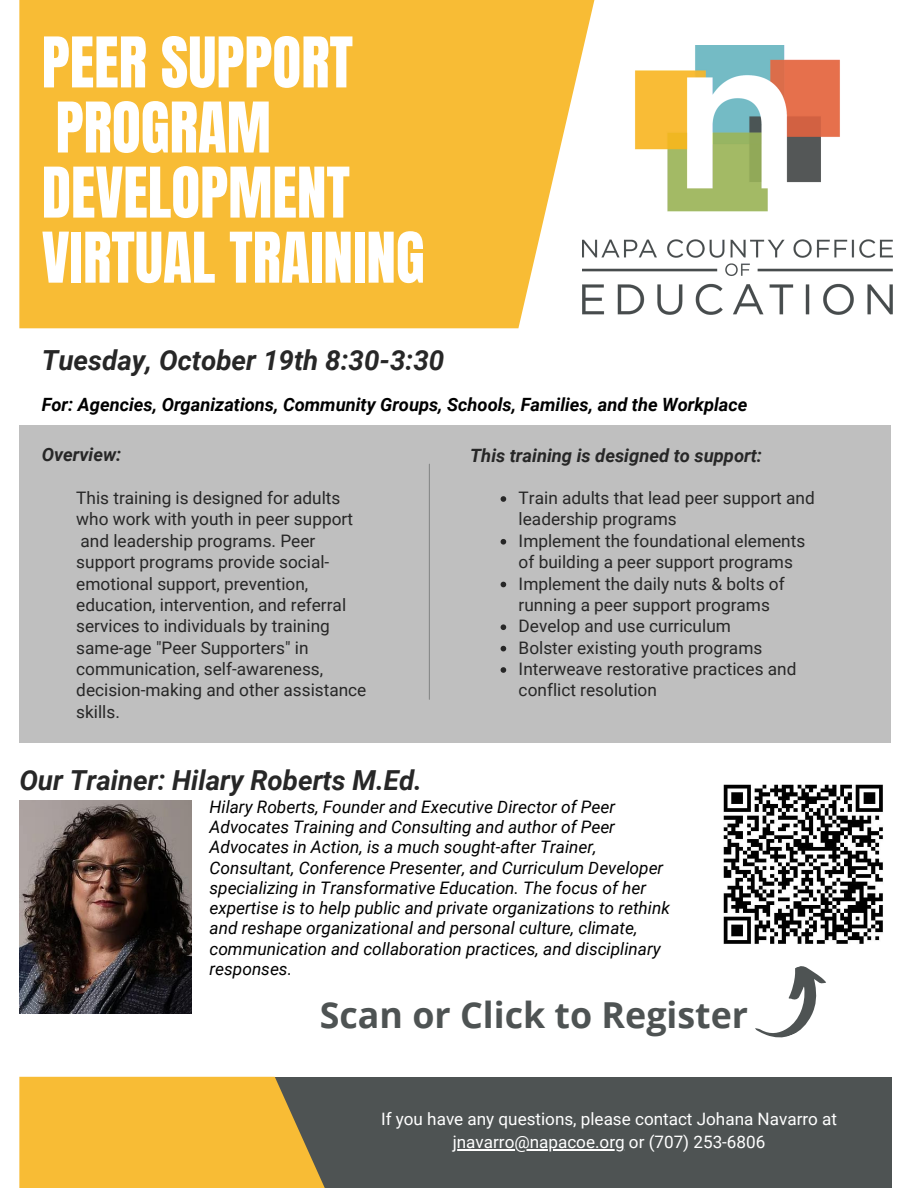
<style>
.page{position:relative;width:918px;height:1188px;background:#fff}
.page>*{position:absolute;margin:0;border:0;box-sizing:border-box;transform-origin:0 0}
.t1{font:59.4px/65.1px "Anton";color:#fff}
.t2{font:700 35.85px "Open Sans";color:#4e5353}
.t3{font:italic 700 27.6px "Roboto";color:#272727}
.t4{font:italic 700 18.3px "Roboto";color:#000}
.t5{font:italic 700 18.3px "Roboto";color:#272727}
.t6{font:17.25px/21.3px "Roboto";color:#272727}
.t7{font:italic 17.25px/20.2px "Roboto";color:#000}
.t8{font:17.1px/23.7px "Roboto";color:#fff;text-align:center}
</style>
<div class="page">
<div style="left:264px;top:1077px;width:628px;height:111px;background:#4e5353"></div>
<svg style="left:19px;top:1077px;width:306px;height:111px;background:#eab337"></svg>
<div style="left:19px;top:0;width:609px;height:328px;background:#f8bc35"></div>
<img style="left:583px;top:46px;width:309px;height:268px">
<img style="left:19px;top:800px;width:172px;height:214px">
<img style="left:723px;top:784px;width:160px;height:160px">
<hr style="left:453px;top:1149px;width:172px;height:2px;background:#fff">
<svg style="left:755px;top:966px;width:71px;height:72px"></svg>
<div style="left:19px;top:425px;width:872px;height:317px;background:#bfbfbf"></div>
<hr style="left:429px;top:464px;width:1px;height:235px;background:#4e5353">
<svg style="left:501px;top:496px;width:5px;height:6px"></svg>
<svg style="left:501px;top:539px;width:5px;height:6px"></svg>
<svg style="left:501px;top:582px;width:5px;height:5px"></svg>
<svg style="left:501px;top:624px;width:5px;height:6px"></svg>
<svg style="left:501px;top:646px;width:5px;height:5px"></svg>
<svg style="left:501px;top:667px;width:5px;height:6px"></svg>
<p class="t1" style="left:42px;top:31px;width:384px">PEER SUPPORT<br>PROGRAM<br>DEVELOPMENT<br>VIRTUAL TRAINING</p>
<p class="t3" style="left:42px;top:344px;width:404px">Tuesday, October 19th 8:30-3:30</p>
<p class="t4" style="left:42px;top:394px;width:707px">For: Agencies, Organizations, Community Groups, Schools, Families, and the Workplace</p>
<p class="t5" style="left:42px;top:444px;width:81px">Overview:</p>
<p class="t6" style="left:76px;top:488px;width:292px">This training is designed for adults who work with youth in peer support and leadership programs. Peer support programs provide social&shy;emotional support, prevention, education, intervention, and referral services to individuals by training same-age "Peer Supporters" in communication, self-awareness, decision-making and other assistance skills.</p>
<p class="t5" style="left:470px;top:445px;width:293px">This training is designed to support:</p>
<p class="t6" style="left:519px;top:488px;width:298px">Train adults that lead peer support and leadership programs</p>
<p class="t6" style="left:519px;top:530px;width:288px">Implement the foundational elements of building a peer support programs</p>
<p class="t6" style="left:519px;top:573px;width:268px">Implement the daily nuts &amp; bolts of running a peer support programs</p>
<p class="t6" style="left:519px;top:616px;width:214px">Develop and use curriculum</p>
<p class="t6" style="left:519px;top:637px;width:245px">Bolster existing youth programs</p>
<p class="t6" style="left:519px;top:659px;width:279px">Interweave restorative practices and conflict resolution</p>
<p class="t3" style="left:19px;top:765px;width:404px">Our Trainer: Hilary Roberts M.Ed.</p>
<p class="t7" style="left:210px;top:797px;width:462px">Hilary Roberts, Founder and Executive Director of Peer Advocates Training and Consulting and author of Peer Advocates in Action, is a much sought-after Trainer, Consultant, Conference Presenter, and Curriculum Developer specializing in Transformative Education. The focus of her expertise is to help public and private organizations to rethink and reshape organizational and personal culture, climate, communication and collaboration practices, and disciplinary responses.</p>
<p class="t2" style="left:320px;top:990px;width:430px">Scan or Click to Register</p>
<p class="t8" style="left:381px;top:1107px;width:458px">If you have any questions, please contact Johana Navarro at jnavarro@napacoe.org or (707) 253-6806</p>
</div>
